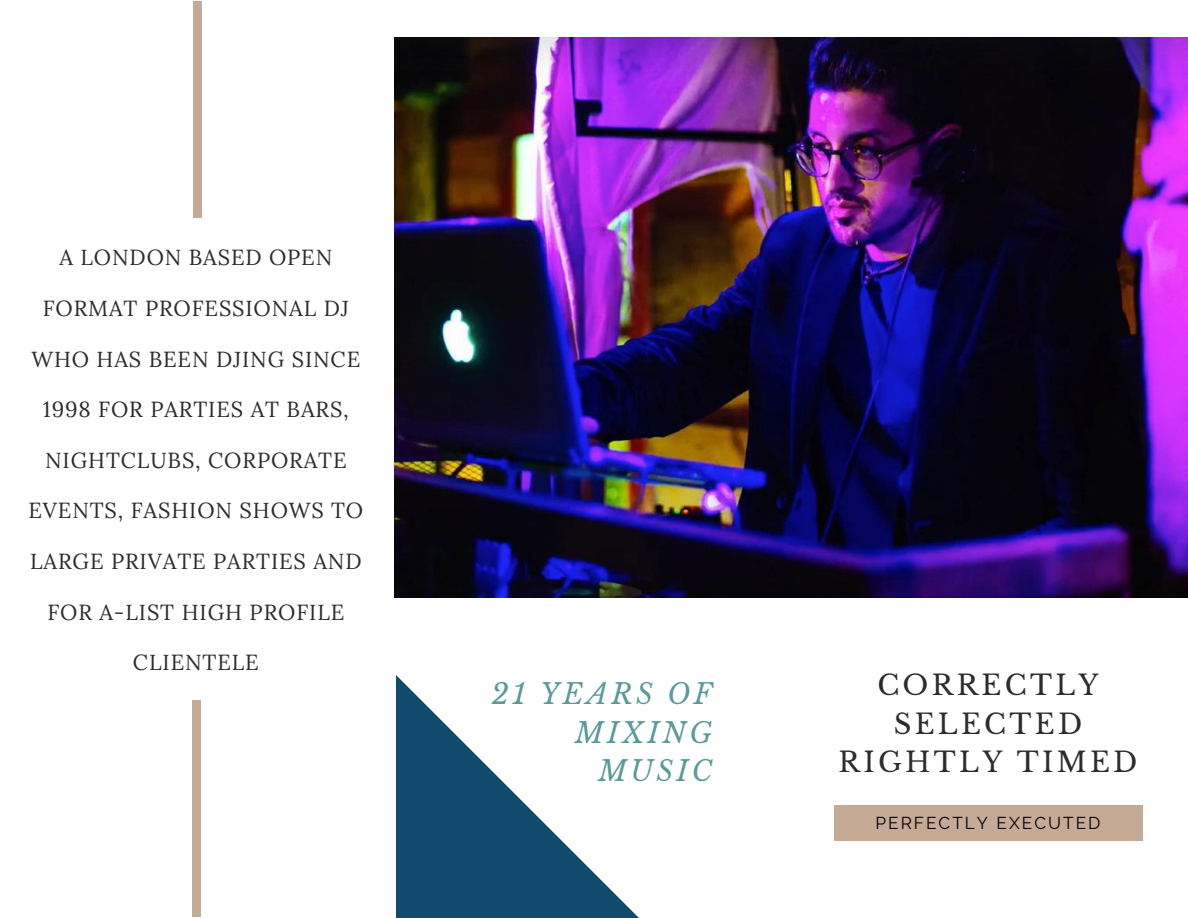
<style>
.page{position:relative;width:1188px;height:918px;background:#fff}
.page>*{position:absolute;margin:0;border:0;box-sizing:border-box;transform-origin:0 0}
.t1{font:italic 28.05px/38.2px "Libre Baskerville";letter-spacing:.12em;color:#599b98;text-align:right}
.t2{font:27.45px/38.2px "Libre Baskerville";letter-spacing:.12em;color:#2c2c2c;text-align:center}
.t3{font:21.75px "Lora";letter-spacing:.04em;color:#2c2c2c}
.t4{font:17.1px "Raleway";letter-spacing:.12em;color:#000}
</style>
<div class="page">
<img style="left:395px;top:37px;width:793px;height:560px">
<div style="left:193px;top:1px;width:9px;height:217px;background:#c5aa96"></div>
<div style="left:192px;top:700px;width:9px;height:217px;background:#c5aa96"></div>
<div style="left:835px;top:806px;width:308px;height:36px;background:#c5aa96"></div>
<svg style="left:396px;top:675px;width:243px;height:243px"></svg>
<p class="t3" style="left:59px;top:243px;width:274px">A LONDON BASED OPEN</p>
<p class="t3" style="left:43px;top:294px;width:308px">FORMAT PROFESSIONAL DJ</p>
<p class="t3" style="left:31px;top:345px;width:330px">WHO HAS BEEN DJING SINCE</p>
<p class="t3" style="left:43px;top:395px;width:307px">1998 FOR PARTIES AT BARS,</p>
<p class="t3" style="left:45px;top:446px;width:303px">NIGHTCLUBS, CORPORATE</p>
<p class="t3" style="left:28px;top:497px;width:336px">EVENTS, FASHION SHOWS TO</p>
<p class="t3" style="left:30px;top:547px;width:333px">LARGE PRIVATE PARTIES AND</p>
<p class="t3" style="left:47px;top:598px;width:298px">FOR A-LIST HIGH PROFILE</p>
<p class="t3" style="left:133px;top:648px;width:127px">CLIENTELE</p>
<p class="t1" style="left:492px;top:675px;width:222px">21 YEARS OF<br>MIXING<br>MUSIC</p>
<p class="t2" style="left:839px;top:667px;width:301px">CORRECTLY<br>SELECTED<br>RIGHTLY TIMED</p>
<p class="t4" style="left:876px;top:813px;width:226px">PERFECTLY EXECUTED</p>
</div>
